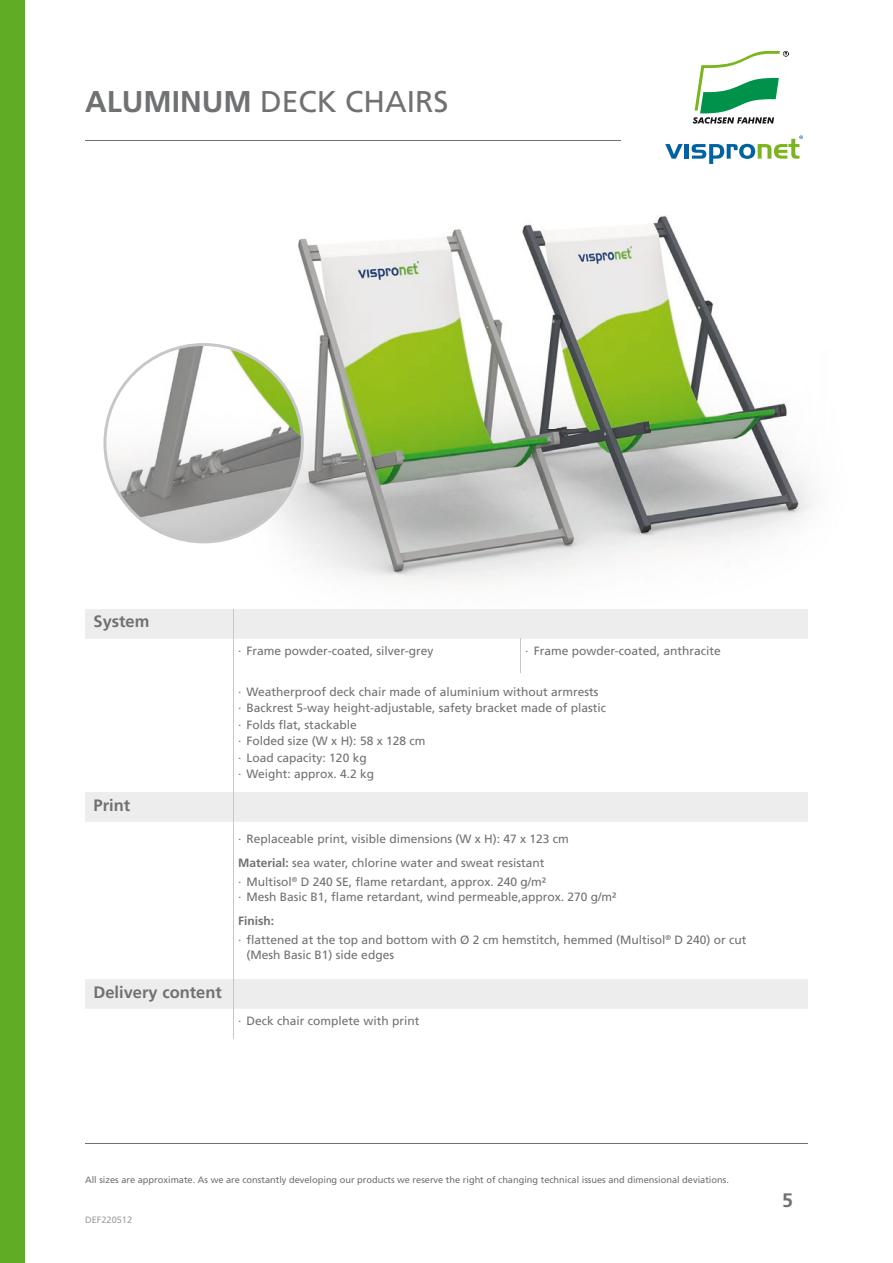
<style>
.page{position:relative;width:893px;height:1263px;background:#fff}
.page>*{position:absolute;margin:0;border:0;box-sizing:border-box;transform-origin:0 0}
.t1{font:30px "Frutiger LT Com";color:#707173}
.t2{font:700 19.5px "Frutiger LT Com";color:#707173}
.t3{font:700 16.5px "Frutiger LT Com";color:#707173}
.t4{font:12px/16.5px "Frutiger LT Com";color:#707173}
.t5{font:9.3px "Frutiger LT Com";color:#707173}
.t6{font:9.3px "Frutiger LT Com";color:#9d9ea0}
.s1{font-weight:700}
</style>
<div class="page">
<img style="left:298px;top:122px;width:516px;height:460px">
<svg style="left:103px;top:343px;width:201px;height:200px"></svg>
<hr style="left:85px;top:140px;width:536px;height:1px;background:#707173">
<div style="left:85px;top:609px;width:723px;height:30px;background:#ededee"></div>
<div style="left:85px;top:979px;width:723px;height:30px;background:#ededee"></div>
<div style="left:85px;top:792px;width:723px;height:30px;background:#ededee"></div>
<hr style="left:233px;top:609px;width:1px;height:30px;background:#c6c7c9">
<hr style="left:233px;top:979px;width:1px;height:30px;background:#c6c7c9">
<svg style="left:233px;top:1009px;width:1px;height:29px"></svg>
<hr style="left:233px;top:639px;width:1px;height:34px;background:#c6c7c9">
<hr style="left:520px;top:639px;width:1px;height:34px;background:#c6c7c9">
<hr style="left:233px;top:673px;width:1px;height:119px;background:#c6c7c9">
<hr style="left:233px;top:792px;width:1px;height:30px;background:#c6c7c9">
<hr style="left:233px;top:822px;width:1px;height:157px;background:#c6c7c9">
<svg style="left:693px;top:51px;width:96px;height:73px"></svg>
<svg style="left:665px;top:144px;width:18px;height:15px"></svg>
<div style="left:684px;top:144px;width:5px;height:15px;background:#0062a2"></div>
<svg style="left:692px;top:135px;width:111px;height:29px"></svg>
<div style="left:0;top:0;width:25px;height:1263px;background:#60ad25"></div>
<hr style="left:85px;top:1143px;width:723px;height:1px;background:#707173">
<h1 class="t1" style="left:85px;top:84px;width:365px"><span class="s1">ALUMINUM</span> DECK CHAIRS</h1>
<h3 class="t3" style="left:94px;top:611px;width:57px">System</h3>
<h3 class="t3" style="left:94px;top:796px;width:38px">Print</h3>
<h3 class="t3" style="left:94px;top:983px;width:130px">Delivery content</h3>
<p class="t4" style="left:238px;top:642px;width:197px">· Frame powder-coated, silver-grey</p>
<p class="t4" style="left:525px;top:642px;width:197px">· Frame powder-coated, anthracite</p>
<p class="t4" style="left:238px;top:683px;width:369px">· Weatherproof deck chair made of aluminium without armrests<br>· Backrest 5-way height-adjustable, safety bracket made of plastic · Folds flat, stackable<br>· Folded size (W x H): 58 x 128 cm<br>· Load capacity: 120 kg<br>· Weight: approx. 4.2 kg</p>
<p class="t4" style="left:238px;top:827px;width:332px;line-height:23.5px">· Replaceable print, visible dimensions (W x H): 47 x 123 cm<br><span class="s1">Material:</span> sea water, chlorine water and sweat resistant</p>
<p class="t4" style="left:238px;top:875px;width:380px;line-height:15px">· Multisol<sup>®</sup> D 240 SE, flame retardant, approx. 240 g/m²<br>· Mesh Basic B1, flame retardant, wind permeable,approx. 270 g/m²</p>
<p class="t4" style="left:238px;top:911px;width:510px;line-height:19.2px"><span class="s1">Finish:<br></span>· flattened at the top and bottom with Ø 2 cm hemstitch, hemmed (Multisol<sup>®</sup> D 240) or cut</p>
<p class="t4" style="left:247px;top:947px;width:149px">(Mesh Basic B1) side edges</p>
<p class="t4" style="left:238px;top:1012px;width:183px">· Deck chair complete with print</p>
<p class="t5" style="left:85px;top:1174px;width:645px">All sizes are approximate. As we are constantly developing our products we reserve the right of changing technical issues and dimensional deviations.</p>
<p class="t6" style="left:85px;top:1214px;width:49px">DEF220512</p>
<h2 class="t2" style="left:782px;top:1189px;width:12px">5</h2>
</div>
